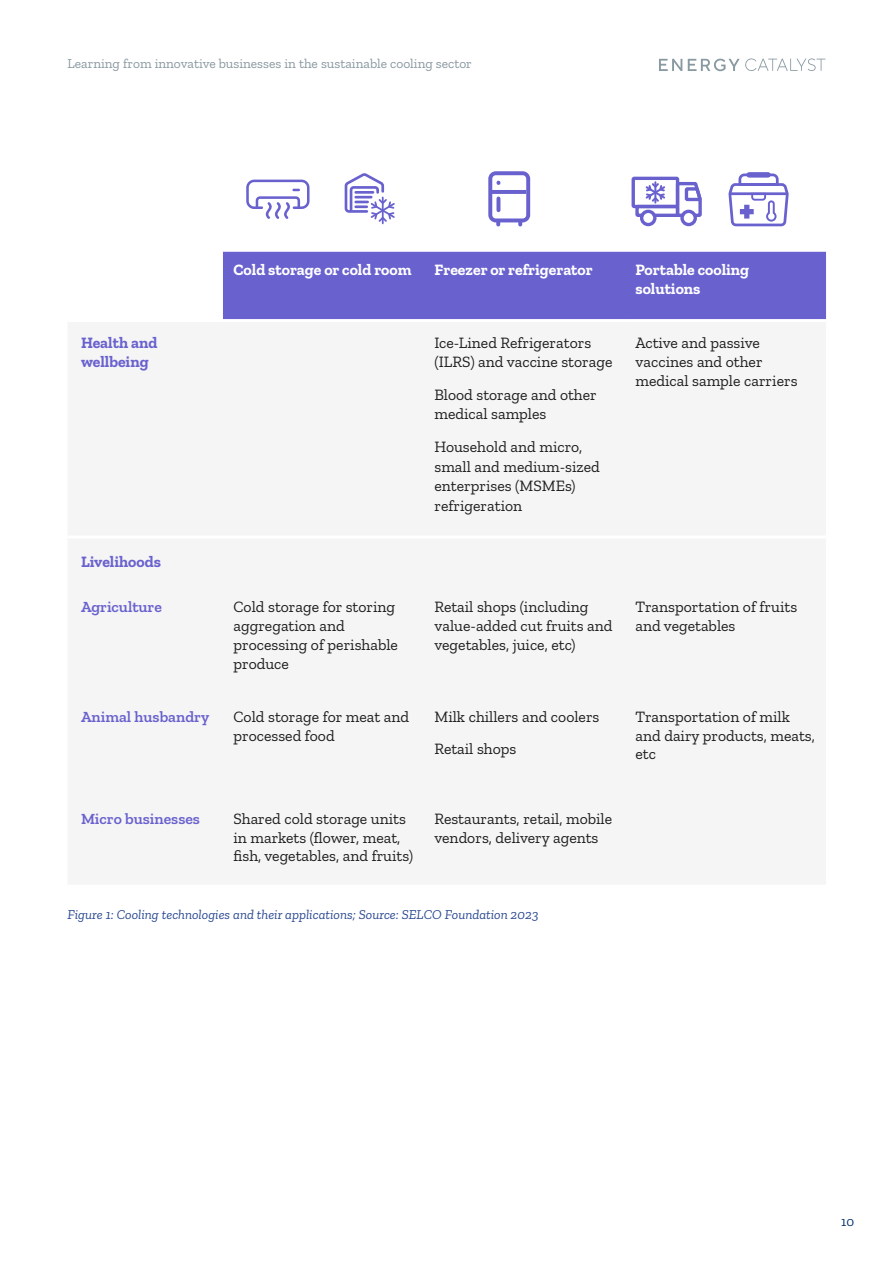
<style>
.page{position:relative;width:893px;height:1263px;background:#fff}
.page>*{position:absolute;margin:0;border:0;box-sizing:border-box;transform-origin:0 0}
.Tabel_text{font:15.75px/18.9px "Zilla Slab";color:#1e1e1e}
.Tabel_text-2{font:700 15.75px/18.9px "Zilla Slab";color:#fff}
.Tabel_text-3{font:600 15.75px "Zilla Slab";color:#6961ce}
.Tabel_text-4{font:700 15.75px/18.9px "Zilla Slab";color:#6961ce}
.t1{font:italic 13.5px "Zilla Slab";color:#2a4891}
.t2{font:13.5px "Zilla Slab";color:#8999a1}
.t3{font:13.5px "Zilla Slab";color:#002e6d}
</style>
<div class="page">
<div style="left:223px;top:252px;width:603px;height:67px;background:#6961ce"></div>
<svg style="left:246px;top:179px;width:64px;height:40px"></svg>
<svg style="left:344px;top:173px;width:51px;height:50px"></svg>
<svg style="left:488px;top:171px;width:42px;height:54px"></svg>
<div style="left:632px;top:177px;width:47px;height:31px;border:3px solid #6961ce"></div>
<div style="left:640px;top:210px;width:16px;height:16px;border:3px solid #6961ce;border-radius:50%"></div>
<div style="left:680px;top:210px;width:17px;height:16px;border:3px solid #6961ce;border-radius:50%"></div>
<svg style="left:634px;top:180px;width:68px;height:43px"></svg>
<svg style="left:728px;top:172px;width:61px;height:55px"></svg>
<svg style="left:659px;top:58px;width:166px;height:13px"></svg>
<p class="t2" style="left:68px;top:56px;width:406px">Learning from innovative businesses in the sustainable cooling sector</p>
<p class="Tabel_text-2" style="left:233px;top:260px;width:180px">Cold storage or cold room</p>
<p class="Tabel_text-2" style="left:434px;top:260px;width:160px">Freezer or refrigerator</p>
<p class="Tabel_text-2" style="left:635px;top:260px;width:115px">Portable cooling solutions</p>
<p class="Tabel_text-4" style="left:81px;top:333px;width:78px">Health and wellbeing</p>
<p class="Tabel_text" style="left:434px;top:333px;width:179px">Ice-Lined Refrigerators (ILRS) and vaccine storage</p>
<p class="Tabel_text" style="left:434px;top:385px;width:164px;line-height:19.5px">Blood storage and other medical samples</p>
<p class="Tabel_text" style="left:434px;top:437px;width:167px;line-height:19.5px">Household and micro, small and medium-sized enterprises (MSMEs) refrigeration</p>
<p class="Tabel_text" style="left:635px;top:333px;width:164px">Active and passive vaccines and other medical sample carriers</p>
<p class="Tabel_text-4" style="left:81px;top:553px;width:81px">Livelihoods</p>
<p class="Tabel_text-3" style="left:81px;top:598px;width:82px">Agriculture</p>
<p class="Tabel_text" style="left:233px;top:598px;width:166px">Cold storage for storing aggregation and processing of perishable produce</p>
<p class="Tabel_text" style="left:434px;top:598px;width:180px">Retail shops (including value-added cut fruits and vegetables, juice, etc)</p>
<p class="Tabel_text" style="left:635px;top:598px;width:163px">Transportation of fruits and vegetables</p>
<p class="Tabel_text-3" style="left:81px;top:707px;width:130px">Animal husbandry</p>
<p class="Tabel_text" style="left:233px;top:707px;width:177px">Cold storage for meat and processed food</p>
<p class="Tabel_text" style="left:434px;top:707px;width:167px">Milk chillers and coolers</p>
<p class="Tabel_text" style="left:434px;top:739px;width:83px">Retail shops</p>
<p class="Tabel_text" style="left:635px;top:707px;width:181px">Transportation of milk and dairy products, meats, etc</p>
<p class="Tabel_text-3" style="left:81px;top:809px;width:121px">Micro businesses</p>
<p class="Tabel_text" style="left:233px;top:809px;width:181px">Shared cold storage units in markets (flower, meat, fish, vegetables, and fruits)</p>
<p class="Tabel_text" style="left:434px;top:809px;width:179px">Restaurants, retail, mobile vendors, delivery agents</p>
<p class="t1" style="left:68px;top:907px;width:473px">Figure 1: Cooling technologies and their applications; Source: SELCO Foundation 2023</p>
<p class="t3" style="left:841px;top:1214px;width:14px">10</p>
</div>
